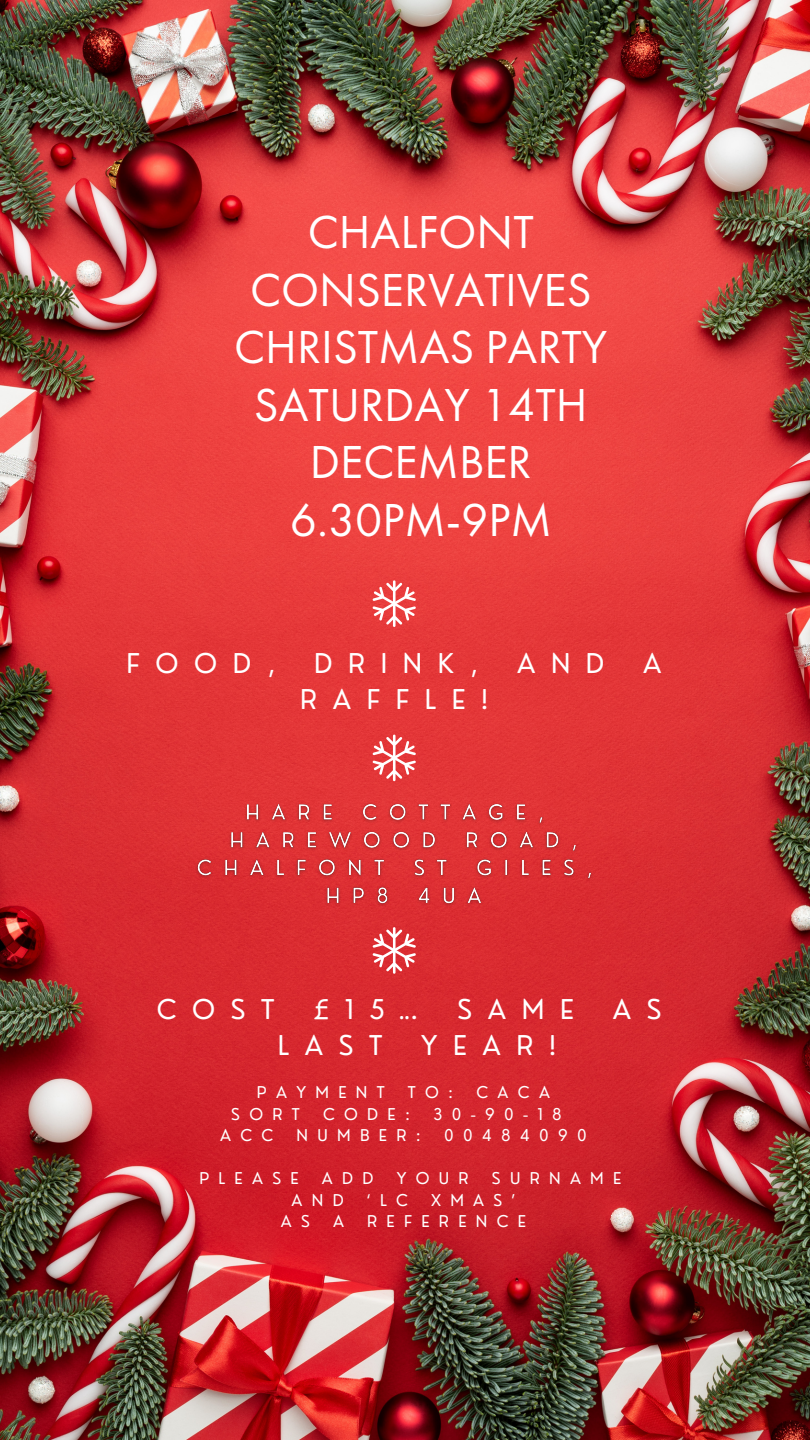
<style>
.page{position:relative;width:810px;height:1440px;background:#fff}
.page>*{position:absolute;margin:0;border:0;box-sizing:border-box;transform-origin:0 0}
.t1{font:48px/57.6px "Futura PT";color:#fff;text-align:center}
.t2{font:26.6px "Nourd";letter-spacing:.59em;color:#fff}
.t3{font:15.9px "Nourd";letter-spacing:.59em;color:#fff}
.s1{font-family:"Myriad Pro"}
</style>
<div class="page">
<img style="left:0;top:0;width:810px;height:1440px">
<img style="left:192px;top:799px;width:431px;height:110px">
<svg style="left:372px;top:580px;width:44px;height:47px"></svg>
<svg style="left:372px;top:735px;width:44px;height:46px"></svg>
<svg style="left:372px;top:927px;width:44px;height:47px"></svg>
<h1 class="t1" style="left:234px;top:203px;width:375px">CHALFONT<br>CONSERVATIVES<br>CHRISTMAS PARTY<br>SATURDAY 14TH<br>DECEMBER<br>6.30PM-9PM</h1>
<p class="t2" style="left:127px;top:646px;width:150px">FOOD,</p>
<p class="t2" style="left:314px;top:646px;width:165px">DRINK,</p>
<p class="t2" style="left:517px;top:646px;width:89px">AND</p>
<p class="t2" style="left:643px;top:646px;width:20px">A</p>
<p class="t2" style="left:300px;top:682px;width:189px">RAFFLE!</p>
<p class="t2" style="left:157px;top:992px;width:119px">COST</p>
<p class="t2" style="left:313px;top:992px;width:107px">£ 1 5 <span class="s1">..</span>.</p>
<p class="t2" style="left:458px;top:992px;width:118px">S A M E</p>
<p class="t2" style="left:613px;top:992px;width:50px">A S</p>
<p class="t2" style="left:278px;top:1028px;width:106px">LAST</p>
<p class="t2" style="left:421px;top:1028px;width:136px">YEAR!</p>
<p class="t3" style="left:257px;top:1082px;width:129px">PAYMENT</p>
<p class="t3" style="left:408px;top:1082px;width:47px">TO:</p>
<p class="t3" style="left:477px;top:1082px;width:75px">CACA</p>
<p class="t3" style="left:231px;top:1104px;width:70px">SORT</p>
<p class="t3" style="left:323px;top:1104px;width:89px">CODE:</p>
<p class="t3" style="left:433px;top:1104px;width:130px">30-90-18</p>
<p class="t3" style="left:220px;top:1125px;width:55px">ACC</p>
<p class="t3" style="left:297px;top:1125px;width:126px">NUMBER:</p>
<p class="t3" style="left:444px;top:1125px;width:144px">00484090</p>
<p class="t3" style="left:199px;top:1168px;width:101px">PLEASE</p>
<p class="t3" style="left:322px;top:1168px;width:53px">ADD</p>
<p class="t3" style="left:397px;top:1168px;width:73px">YOUR</p>
<p class="t3" style="left:492px;top:1168px;width:131px">SURNAME</p>
<p class="t3" style="left:292px;top:1190px;width:54px">AND</p>
<p class="t3" style="left:367px;top:1190px;width:42px">‘LC</p>
<p class="t3" style="left:431px;top:1190px;width:86px">XMAS’</p>
<p class="t3" style="left:281px;top:1211px;width:31px">A S</p>
<p class="t3" style="left:333px;top:1211px;width:12px">A</p>
<p class="t3" style="left:367px;top:1211px;width:160px">REFERENCE</p>
</div>
